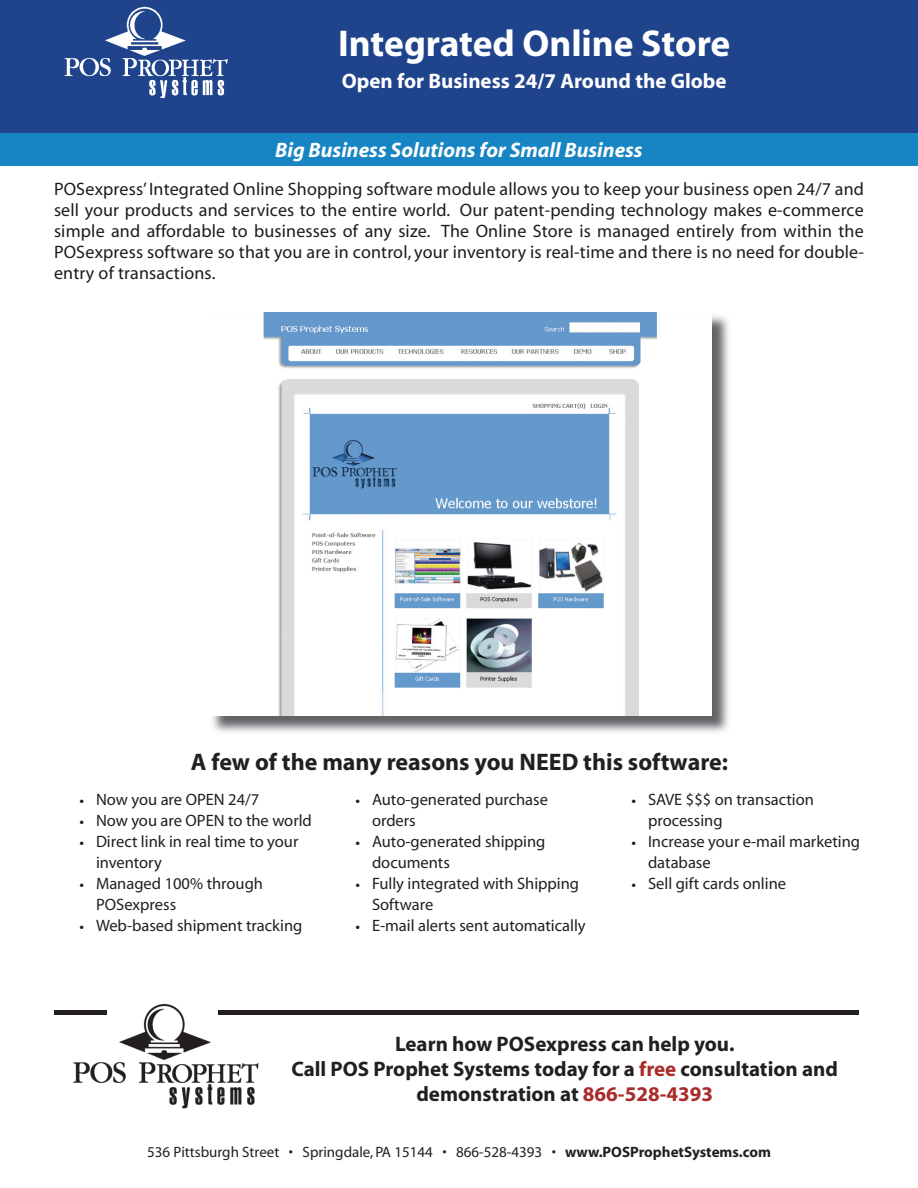
<style>
.page{position:relative;width:918px;height:1188px;background:#fff}
.page>*{position:absolute;margin:0;border:0;box-sizing:border-box;transform-origin:0 0}
.t1{font:700 37.5px "Myriad";color:#fff}
.t2{font:700 24px "Myriad";color:#231f20}
.t3{font:700 21px/25.2px "Myriad";color:#231f20;text-align:center}
.t4{font:italic 700 21px "Myriad";color:#fff}
.t5{font:700 21px "Myriad";color:#fff}
.t6{font:18px/21px "Myriad";letter-spacing:.01em;color:#1f1b1c;text-align:justify}
.t7{font:16.5px/21px "Myriad";color:#231f20}
.t8{font:15px "Myriad";color:#231f20}
.s1{color:#a92b2a}
.s2{font-weight:700}
</style>
<div class="page">
<img style="left:212px;top:316px;width:517px;height:416px">
<img style="left:212px;top:312px;width:499px;height:404px">
<img style="left:73px;top:1004px;width:186px;height:105px">
<div style="left:218px;top:1010px;width:640px;height:5px;background:#231f20"></div>
<div style="left:54px;top:1010px;width:52px;height:5px;background:#231f20"></div>
<div style="left:0;top:0;width:918px;height:135px;background:#1f448c"></div>
<img style="left:64px;top:7px;width:164px;height:91px">
<div style="left:0;top:133px;width:918px;height:33px;background:#1784c3"></div>
<h1 class="t1" style="left:338px;top:30px;width:394px">Integrated Online Store</h1>
<p class="t5" style="left:342px;top:73px;width:386px">Open for Business 24/7 Around the Globe</p>
<p class="t4" style="left:275px;top:142px;width:369px">Big Business Solutions for Small Business</p>
<p class="t6" style="left:54px;top:180px;width:812px">POSexpress’ Integrated Online Shopping software module allows you to keep your business open 24/7 and sell your products and services to the entire world. Our patent-pending technology makes e-commerce simple and affordable to businesses of any size. The Online Store is managed entirely from within the POSexpress software so that you are in control, your inventory is real-time and there is no need for double&shy;entry of transactions.</p>
<h2 class="t2" style="left:191px;top:753px;width:539px">A few of the many reasons you NEED this software:</h2>
<p class="t7" style="left:79px;top:790px;width:182px">• Now you are OPEN 24/7</p>
<p class="t7" style="left:79px;top:811px;width:234px">• Now you are OPEN to the world</p>
<p class="t7" style="left:96px;top:832px;width:204px;text-indent:-17px">• Direct link in real time to your inventory</p>
<p class="t7" style="left:96px;top:874px;width:169px;text-indent:-17px">• Managed 100% through<br>POSexpress</p>
<p class="t7" style="left:79px;top:916px;width:225px">• Web-based shipment tracking</p>
<p class="t7" style="left:648px;top:790px;width:168px;text-indent:-17px">• SAVE $$$ on transaction processing</p>
<p class="t7" style="left:648px;top:832px;width:214px;text-indent:-17px">• Increase your e-mail marketing database</p>
<p class="t7" style="left:631px;top:874px;width:156px">• Sell gift cards online</p>
<p class="t7" style="left:372px;top:790px;width:178px;text-indent:-17px">• Auto-generated purchase orders</p>
<p class="t7" style="left:372px;top:832px;width:175px;text-indent:-17px">• Auto-generated shipping documents</p>
<p class="t7" style="left:372px;top:874px;width:209px;text-indent:-17px">• Fully integrated with Shipping<br>Software</p>
<p class="t7" style="left:355px;top:916px;width:232px">• E-mail alerts sent automatically</p>
<p class="t3" style="left:291px;top:1033px;width:548px">Learn how POSexpress can help you.<br>Call POS Prophet Systems today for a <span class="s1">free</span> consultation and demonstration at <span class="s1">866-528-4393</span></p>
<p class="t8" style="left:147px;top:1147px;width:625px">536 Pittsburgh Street • Springdale, PA 15144 • 866-528-4393 • <span class="s2">www.POSProphetSystems.com</span></p>
</div>
